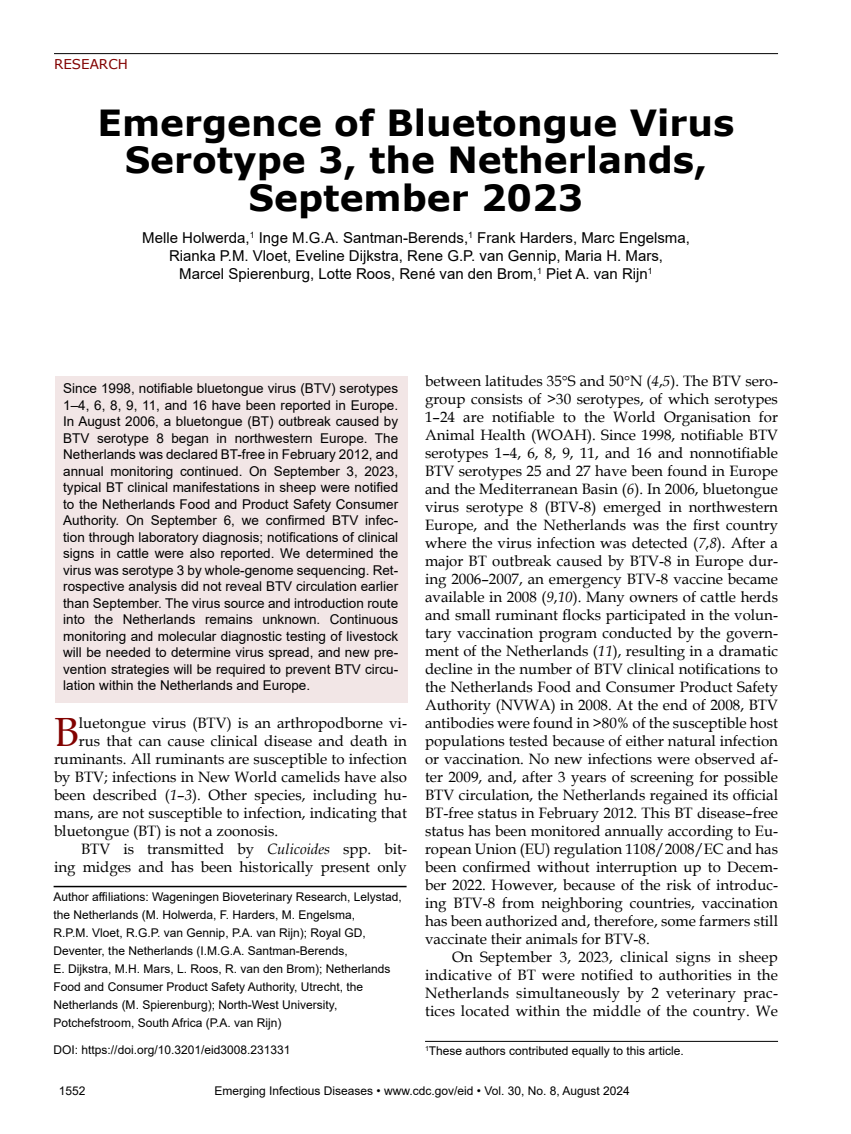
<style>
.page{position:relative;width:851px;height:1134px;background:#fff}
.page>*{position:absolute;margin:0;border:0;box-sizing:border-box;transform-origin:0 0}
.t1{font:40.8px "Book Antiqua";color:#820200}
.t2{font:700 36px/37.5px "Verdana";color:#000;text-align:center}
.t3{font:15px/18px "Book Antiqua";color:#000;text-align:justify}
.t4{font:15px/18px "Arial";color:#000;text-align:center}
.t5{font:13.5px/16.5px "Arial";color:#000;text-align:justify}
.t6{font:13.5px "Verdana";color:#820200}
.t7{font:12px/18px "Arial";color:#000}
.s1{font-style:italic}
</style>
<div class="page">
<hr style="left:54px;top:53px;width:724px;height:1px;background:#000">
<div style="left:55px;top:376px;width:352px;height:327px;background:#f2e6e6"></div>
<hr style="left:54px;top:886px;width:352px;height:1px;background:#000">
<hr style="left:425px;top:1041px;width:353px;height:1px;background:#000">
<p class="t6" style="left:54px;top:55px;width:75px">RESEARCH</p>
<h2 class="t2" style="left:98px;top:103px;width:638px">Emergence of Bluetongue Virus<br>Serotype 3, the Netherlands,<br>September 2023</h2>
<p class="t4" style="left:142px;top:229px;width:549px">Melle Holwerda,<sup>1</sup> Inge M.G.A. Santman-Berends,<sup>1</sup> Frank Harders, Marc Engelsma,<br>Rianka P.M. Vloet, Eveline Dijkstra, Rene G.P. van Gennip, Maria H. Mars,<br>Marcel Spierenburg, Lotte Roos, René van den Brom,<sup>1</sup> Piet A. van Rijn<sup>1</sup></p>
<p class="t3" style="left:425px;top:371px;width:354px">between latitudes 35 S and 50 N (<span class="s1">4</span>,<span class="s1">5</span>). The BTV sero&shy;group consists of &gt;30 serotypes, of which serotypes 1–24 are notifiable to the World Organisation for Animal Health (WOAH). Since 1998, notifiable BTV serotypes 1–4, 6, 8, 9, 11, and 16 and nonnotifiable BTV serotypes 25 and 27 have been found in Europe and the Mediterranean Basin (<span class="s1">6</span>). In 2006, bluetongue virus serotype 8 (BTV-8) emerged in northwestern Europe, and the Netherlands was the first country where the virus infection was detected (<span class="s1">7</span>,<span class="s1">8</span>). After a major BT outbreak caused by BTV-8 in Europe dur&shy;ing 2006–2007, an emergency BTV-8 vaccine became available in 2008 (<span class="s1">9</span>,<span class="s1">10</span>). Many owners of cattle herds and small ruminant flocks participated in the volun&shy;tary vaccination program conducted by the govern&shy;ment of the Netherlands (<span class="s1">11</span>), resulting in a dramatic decline in the number of BTV clinical notifications to the Netherlands Food and Consumer Product Safety Authority (NVWA) in 2008. At the end of 2008, BTV antibodies were found in &gt;80% of the susceptible host populations tested because of either natural infection or vaccination. No new infections were observed af&shy;ter 2009, and, after 3 years of screening for possible BTV circulation, the Netherlands regained its official BT-free status in February 2012. This BT disease–free status has been monitored annually according to Eu&shy;ropean Union (EU) regulation 1108/2008/EC and has been confirmed without interruption up to Decem&shy;ber 2022. However, because of the risk of introduc&shy;ing BTV-8 from neighboring countries, vaccination has been authorized and, therefore, some farmers still vaccinate their animals for BTV-8.</p>
<p class="t3" style="left:425px;top:947px;width:354px;text-indent:27px">On September 3, 2023, clinical signs in sheep indicative of BT were notified to authorities in the Netherlands simultaneously by 2 veterinary prac&shy;tices located within the middle of the country. We</p>
<p class="t5" style="left:63px;top:380px;width:336px">Since 1998, notifiable bluetongue virus (BTV) serotypes 1–4, 6, 8, 9, 11, and 16 have been reported in Europe.<br>In August 2006, a bluetongue (BT) outbreak caused by BTV serotype 8 began in northwestern Europe. The Netherlands was declared BT-free in February 2012, and annual monitoring continued. On September 3, 2023, typical BT clinical manifestations in sheep were notified to the Netherlands Food and Product Safety Consumer Authority. On September 6, we confirmed BTV infec&shy;tion through laboratory diagnosis; notifications of clinical signs in cattle were also reported. We determined the virus was serotype 3 by whole-genome sequencing. Ret&shy;rospective analysis did not reveal BTV circulation earlier than September. The virus source and introduction route into the Netherlands remains unknown. Continuous monitoring and molecular diagnostic testing of livestock will be needed to determine virus spread, and new pre&shy;vention strategies will be required to prevent BTV circu&shy;lation within the Netherlands and Europe.</p>
<h1 class="t1" style="left:54px;top:703px;width:26px">B</h1>
<p class="t3" style="left:79px;top:713px;width:329px">luetongue virus (BTV) is an arthropodborne vi-</p>
<p class="t3" style="left:79px;top:731px;width:329px">rus that can cause clinical disease and death in</p>
<p class="t3" style="left:54px;top:749px;width:354px">ruminants. All ruminants are susceptible to infection</p>
<p class="t3" style="left:54px;top:767px;width:354px">by BTV; infections in New World camelids have also</p>
<p class="t3" style="left:54px;top:785px;width:354px">been described (<span class="s1">1</span>–<span class="s1">3</span>). Other species, including hu-</p>
<p class="t3" style="left:54px;top:803px;width:354px">mans, are not susceptible to infection, indicating that</p>
<p class="t3" style="left:54px;top:821px;width:226px">bluetongue (BT) is not a zoonosis.</p>
<p class="t3" style="left:81px;top:839px;width:327px">BTV is transmitted by <span class="s1">Culicoides</span> spp. bit-</p>
<p class="t3" style="left:54px;top:857px;width:354px">ing midges and has been historically present only</p>
<p class="t7" style="left:54px;top:888px;width:350px">Author affiliations: Wageningen Bioveterinary Research, Lelystad, the Netherlands (M. Holwerda, F. Harders, M. Engelsma,<br>R.P.M. Vloet, R.G.P. van Gennip, P.A. van Rijn); Royal GD, Deventer, the Netherlands (I.M.G.A. Santman-Berends,<br>E. Dijkstra, M.H. Mars, L. Roos, R. van den Brom); Netherlands Food and Consumer Product Safety Authority, Utrecht, the Netherlands (M. Spierenburg); North-West University, Potchefstroom, South Africa (P.A. van Rijn)</p>
<p class="t7" style="left:54px;top:1041px;width:238px">DOI: https://doi.org/10.3201/eid3008.231331</p>
<p class="t7" style="left:425px;top:1042px;width:260px"><sup>1</sup>These authors contributed equally to this article.</p>
<p class="t7" style="left:59px;top:1082px;width:28px">1552</p>
<p class="t7" style="left:214px;top:1082px;width:417px">Emerging Infectious Diseases • www.cdc.gov/eid • Vol. 30, No. 8, August 2024</p>
</div>
